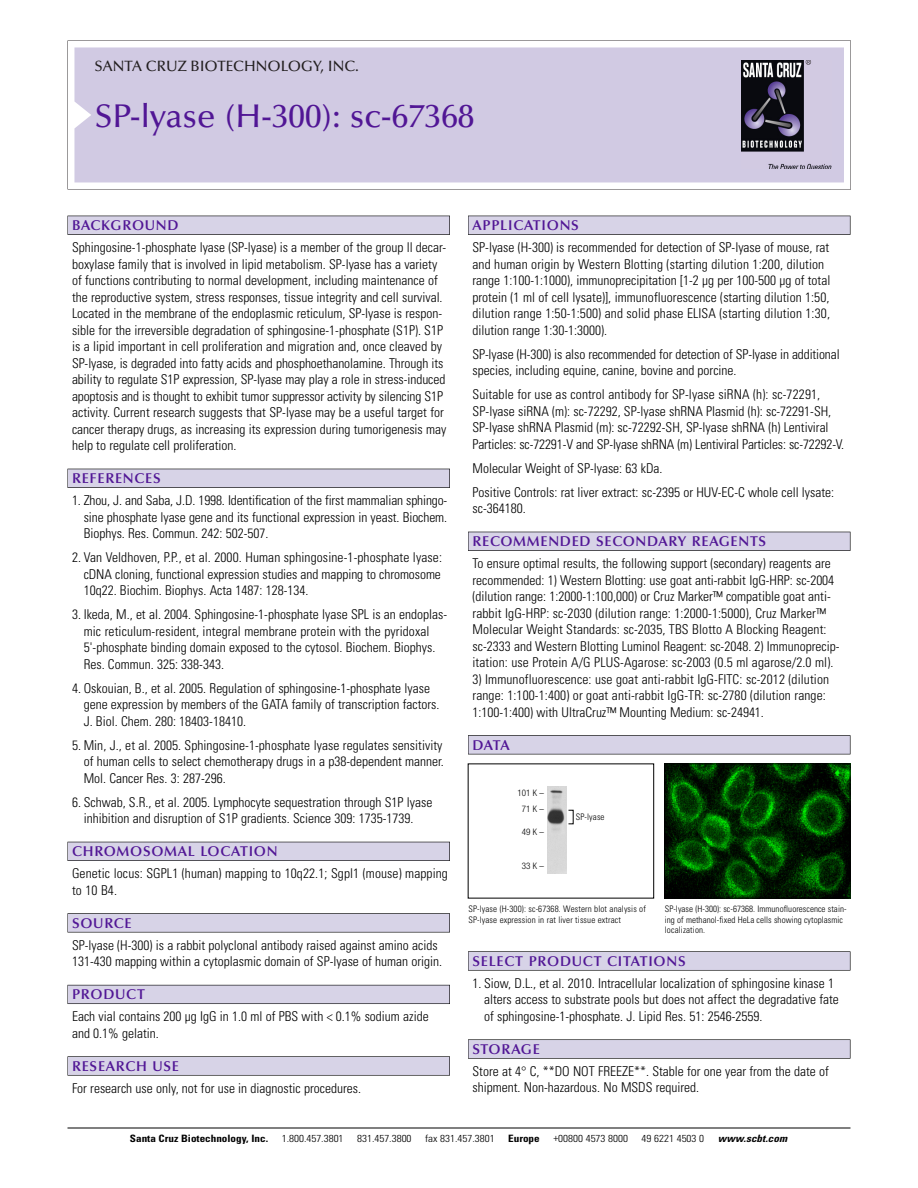
<style>
.page{position:relative;width:918px;height:1188px;background:#fff}
.page>*{position:absolute;margin:0;border:0;box-sizing:border-box;transform-origin:0 0}
.t1{font:500 33px "Optima";color:#511695}
.t2{font:500 15px "Optima";color:#231f20}
.t3{font:600 14.25px "Optima";letter-spacing:.05em;color:#511695}
.t4{font:300 condensed 13.5px/16.5px "Univers";color:#000}
.t5{font:300 condensed 10.2px "Univers";color:#000;scale:1.1 1}
.t6{font:700 condensed 10.2px "Univers";color:#000;scale:1.1 1}
.t7{font:italic 700 condensed 10.2px "Univers";letter-spacing:.005em;color:#000;scale:1.1 1}
.t8{font:300 condensed 9px/10.5px "Univers";letter-spacing:.01em;color:#000}
.t9{font:300 condensed 9px/16.5px "Helvetica Neue";color:#000;text-align:center}
</style>
<div class="page">
<svg style="left:68px;top:40px;width:783px;height:149px"></svg>
<div style="left:74px;top:47px;width:770px;height:135px;background:#d1cae3"></div>
<img style="left:741px;top:60px;width:90px;height:108px">
<div style="left:68px;top:216px;width:382px;height:19px;background:#525155"></div>
<div style="left:68px;top:216px;width:381px;height:18px;background:#d7d3e7"></div>
<div style="left:68px;top:469px;width:382px;height:19px;background:#515055"></div>
<div style="left:68px;top:469px;width:381px;height:18px;background:#d7d3e7"></div>
<div style="left:68px;top:842px;width:382px;height:19px;background:#525158"></div>
<div style="left:68px;top:842px;width:381px;height:18px;background:#d7d3e7"></div>
<div style="left:68px;top:913px;width:382px;height:19px;background:#575759"></div>
<div style="left:68px;top:914px;width:381px;height:18px;background:#d7d3e7"></div>
<div style="left:68px;top:985px;width:382px;height:19px;background:#5b5a62"></div>
<div style="left:68px;top:985px;width:381px;height:18px;background:#d7d3e7"></div>
<div style="left:68px;top:1056px;width:382px;height:20px;background:#626263"></div>
<div style="left:68px;top:1057px;width:381px;height:18px;background:#d7d3e7"></div>
<div style="left:468px;top:216px;width:382px;height:19px;background:#525155"></div>
<div style="left:468px;top:216px;width:382px;height:18px;background:#d7d3e7"></div>
<div style="left:468px;top:532px;width:382px;height:19px;background:#515055"></div>
<div style="left:468px;top:532px;width:382px;height:18px;background:#d7d3e7"></div>
<div style="left:468px;top:735px;width:382px;height:19px;background:#545357"></div>
<div style="left:468px;top:736px;width:382px;height:18px;background:#d7d3e7"></div>
<div style="left:468px;top:951px;width:382px;height:20px;background:#666667"></div>
<div style="left:468px;top:952px;width:382px;height:18px;background:#d7d3e7"></div>
<div style="left:468px;top:1039px;width:382px;height:20px;background:#666"></div>
<div style="left:468px;top:1040px;width:382px;height:18px;background:#d7d3e7"></div>
<hr style="left:68px;top:1128px;width:782px;height:1px;background:#000">
<img style="left:666px;top:766px;width:182px;height:130px">
<div style="left:664px;top:764px;width:186px;height:134px;border:1px solid #000"></div>
<img style="left:547px;top:787px;width:19px;height:87px">
<p class="t2" style="left:94px;top:61px;width:266px">SANTA CRUZ BIOTECHNOLOGY, INC.</p>
<h1 class="t1" style="left:94px;top:103px;width:381px">SP-lyase (H-300): sc-67368</h1>
<p class="t3" style="left:72px;top:219px;width:108px">BACKGROUND</p>
<p class="t4" style="left:72px;top:240px;width:376px">Sphingosine-1-phosphate lyase (SP-lyase) is a member of the group ll decar&shy;boxylase family that is involved in lipid metabolism. SP-lyase has a variety of functions contributing to normal development, including maintenance of the reproductive system, stress responses, tissue integrity and cell survival.<br>Located in the membrane of the endoplasmic reticulum, SP-lyase is respon&shy;sible for the irreversible degradation of sphingosine-1-phosphate (S1P). S1P is a lipid important in cell proliferation and migration and, once cleaved by SP-lyase, is degraded into fatty acids and phosphoethanolamine. Through its ability to regulate S1P expression, SP-lyase may play a role in stress-induced apoptosis and is thought to exhibit tumor suppressor activity by silencing S1P activity. Current research suggests that SP-lyase may be a useful target for cancer therapy drugs, as increasing its expression during tumorigenesis may help to regulate cell proliferation.</p>
<p class="t3" style="left:72px;top:473px;width:90px">REFERENCES</p>
<p class="t4" style="left:84px;top:493px;width:365px;text-align:justify;text-indent:-12px">1. Zhou, J. and Saba, J.D. 1998. Identification of the first mammalian sphingo&shy;sine phosphate lyase gene and its functional expression in yeast. Biochem.<br>Biophys. Res. Commun. 242: 502-507.</p>
<p class="t4" style="left:84px;top:550px;width:360px;text-align:justify;text-indent:-12px">2. Van Veldhoven, P.P., et al. 2000. Human sphingosine-1-phosphate lyase: cDNA cloning, functional expression studies and mapping to chromosome 10q22. Biochim. Biophys. Acta 1487: 128-134.</p>
<p class="t4" style="left:84px;top:607px;width:365px;text-indent:-12px">3. Ikeda, M., et al. 2004. Sphingosine-1-phosphate lyase SPL is an endoplas&shy;mic reticulum-resident, integral membrane protein with the pyridoxal 5'-phosphate binding domain exposed to the cytosol. Biochem. Biophys.<br>Res. Commun. 325: 338-343.</p>
<p class="t4" style="left:84px;top:681px;width:357px;text-indent:-12px">4. Oskouian, B., et al. 2005. Regulation of sphingosine-1-phosphate lyase gene expression by members of the GATA family of transcription factors.<br>J. Biol. Chem. 280: 18403-18410.</p>
<p class="t4" style="left:84px;top:738px;width:362px;text-align:justify;text-indent:-12px">5. Min, J., et al. 2005. Sphingosine-1-phosphate lyase regulates sensitivity of human cells to select chemotherapy drugs in a p38-dependent manner.<br>Mol. Cancer Res. 3: 287-296.</p>
<p class="t4" style="left:72px;top:795px;width:362px;text-align:center">6. Schwab, S.R., et al. 2005. Lymphocyte sequestration through S1P lyase inhibition and disruption of S1P gradients. Science 309: 1735-1739.</p>
<p class="t3" style="left:72px;top:846px;width:207px">CHROMOSOMAL LOCATION</p>
<p class="t4" style="left:72px;top:866px;width:377px">Genetic locus: SGPL1 (human) mapping to 10q22.1; Sgpl1 (mouse) mapping to 10 B4.</p>
<p class="t3" style="left:72px;top:917px;width:61px">SOURCE</p>
<p class="t4" style="left:72px;top:938px;width:372px">SP-lyase (H-300) is a rabbit polyclonal antibody raised against amino acids<br>131-430 mapping within a cytoplasmic domain of SP-lyase of human origin.</p>
<p class="t3" style="left:72px;top:989px;width:74px">PRODUCT</p>
<p class="t4" style="left:72px;top:1009px;width:358px">Each vial contains 200 µg IgG in 1.0 ml of PBS with &lt; 0.1% sodium azide and 0.1% gelatin.</p>
<p class="t3" style="left:72px;top:1060px;width:109px">RESEARCH USE</p>
<p class="t4" style="left:72px;top:1081px;width:290px">For research use only, not for use in diagnostic procedures.</p>
<p class="t3" style="left:473px;top:219px;width:108px">APPLICATIONS</p>
<p class="t4" style="left:473px;top:240px;width:359px">SP-lyase (H-300) is recommended for detection of SP-lyase of mouse, rat and human origin by Western Blotting (starting dilution 1:200, dilution range 1:100-1:1000), immunoprecipitation [1-2 µg per 100-500 µg of total protein (1 ml of cell lysate)], immunofluorescence (starting dilution 1:50, dilution range 1:50-1:500) and solid phase ELISA (starting dilution 1:30, dilution range 1:30-1:3000).</p>
<p class="t4" style="left:473px;top:347px;width:369px">SP-lyase (H-300) is also recommended for detection of SP-lyase in additional species, including equine, canine, bovine and porcine.</p>
<p class="t4" style="left:473px;top:387px;width:373px">Suitable for use as control antibody for SP-lyase siRNA (h): sc-72291, SP-lyase siRNA (m): sc-72292, SP-lyase shRNA Plasmid (h): sc-72291-SH, SP-lyase shRNA Plasmid (m): sc-72292-SH, SP-lyase shRNA (h) Lentiviral Particles: sc-72291-V and SP-lyase shRNA (m) Lentiviral Particles: sc-72292-V.</p>
<p class="t4" style="left:473px;top:457px;width:363px;line-height:24px">Molecular Weight of SP-lyase: 63 kDa.<br>Positive Controls: rat liver extract: sc-2395 or HUV-EC-C whole cell lysate:</p>
<p class="t4" style="left:473px;top:501px;width:55px">sc-364180.</p>
<p class="t3" style="left:473px;top:536px;width:295px">RECOMMENDED SECONDARY REAGENTS</p>
<p class="t4" style="left:473px;top:556px;width:369px">To ensure optimal results, the following support (secondary) reagents are recommended: 1) Western Blotting: use goat anti-rabbit IgG-HRP: sc-2004 (dilution range: 1:2000-1:100,000) or Cruz Marker™ compatible goat anti&shy;rabbit IgG-HRP: sc-2030 (dilution range: 1:2000-1:5000), Cruz Marker™ Molecular Weight Standards: sc-2035, TBS Blotto A Blocking Reagent: sc-2333 and Western Blotting Luminol Reagent: sc-2048. 2) Immunoprecip&shy;itation: use Protein A/G PLUS-Agarose: sc-2003 (0.5 ml agarose/2.0 ml).</p>
<p class="t4" style="left:473px;top:672px;width:358px">3) Immunofluorescence: use goat anti-rabbit IgG-FITC: sc-2012 (dilution range: 1:100-1:400) or goat anti-rabbit IgG-TR: sc-2780 (dilution range:<br>1:100-1:400) with UltraCruz™ Mounting Medium: sc-24941.</p>
<p class="t3" style="left:473px;top:739px;width:39px">DATA</p>
<p class="t9" style="left:517px;top:785px;width:28px">101 K –<br>71K–</p>
<p class="t9" style="left:522px;top:824px;width:24px">49K–</p>
<p class="t9" style="left:522px;top:859px;width:24px">33K–</p>
<p class="t8" style="left:576px;top:813px;width:30px">SP-lyase</p>
<p class="t8" style="left:468px;top:905px;width:179px">SP-lyase (H-300): sc-67368. Western blot analysis of<br>SP-lyase expression in rat liver tissue extract</p>
<p class="t8" style="left:665px;top:905px;width:183px">SP-lyase (H-300): sc-67368. Immunofluorescence stain&shy;ing of methanol-fixed HeLa cells showing cytoplasmic localization.</p>
<p class="t3" style="left:473px;top:955px;width:215px">SELECT PRODUCT CITATIONS</p>
<p class="t4" style="left:484px;top:976px;width:356px;text-indent:-12px">1. Siow, D.L., et al. 2010. Intracellular localization of sphingosine kinase 1 alters access to substrate pools but does not affect the degradative fate of sphingosine-1-phosphate. J. Lipid Res. 51: 2546-2559.</p>
<p class="t3" style="left:473px;top:1043px;width:69px">STORAGE</p>
<p class="t4" style="left:473px;top:1064px;width:358px">Store at 4° C, **DO NOT FREEZE**. Stable for one year from the date of shipment. Non-hazardous. No MSDS required.</p>
<p class="t6" style="left:130px;top:1135px;width:127px">Santa Cruz Biotechnology, Inc.</p>
<p class="t5" style="left:282px;top:1135px;width:58px">1.800.457.3801</p>
<p class="t5" style="left:357px;top:1135px;width:51px">831.457.3800</p>
<p class="t5" style="left:425px;top:1135px;width:65px">fax 831.457.3801</p>
<p class="t6" style="left:508px;top:1135px;width:30px">Europe</p>
<p class="t5" style="left:553px;top:1135px;width:69px">+00800 4573 8000</p>
<p class="t5" style="left:642px;top:1135px;width:58px">49 6221 4503 0</p>
<p class="t7" style="left:718px;top:1135px;width:64px">www.scbt.com</p>
</div>
